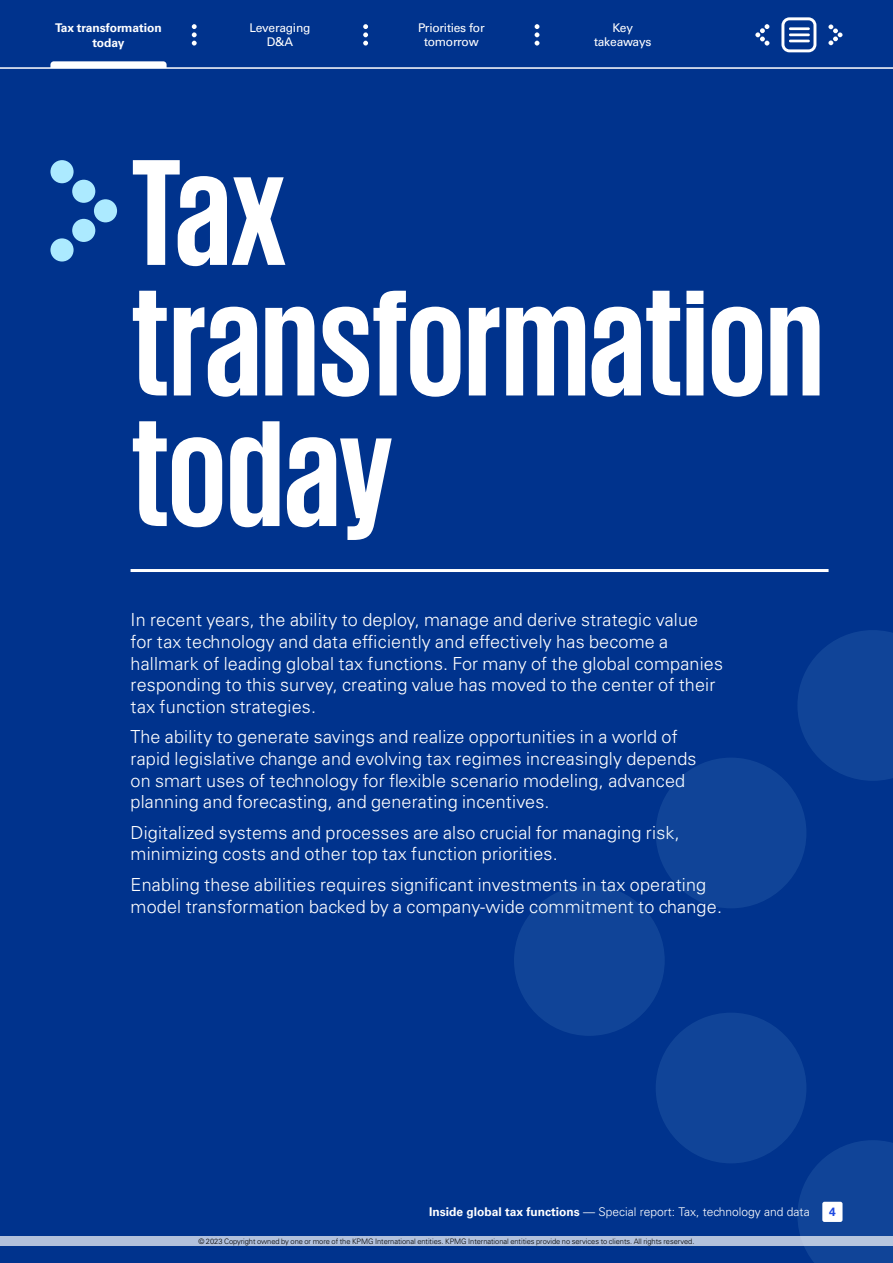
<style>
.page{position:relative;width:893px;height:1263px;background:#00338d}
.page>*{position:absolute;margin:0;border:0;box-sizing:border-box;transform-origin:0 0}
.t1{font:700 154.5px/130.5px "KPMG";color:#fff}
.t2{font:300 18px/21.6px "Univers LT Std";letter-spacing:.01em;color:#fff}
.t3{font:300 12px "Univers LT Std";color:#fff}
.t4{font:12px/14.4px "Univers LT Std";letter-spacing:-.02em;color:#fff;text-align:center}
.t5{font:700 12px/14.4px "Univers LT Std";color:#fff;text-align:center}
.t6{font:700 12px "Univers LT Std";color:#1e49e2}
.t7{font:300 7.5px "Univers LT Std";letter-spacing:-.005em;color:#000}
.s1{font-weight:700}
</style>
<div class="page">
<svg style="left:50px;top:61px;width:117px;height:6px"></svg>
<div style="left:50px;top:160px;width:24px;height:23px;background:#aceaff;border-radius:50%"></div>
<div style="left:72px;top:180px;width:23px;height:23px;background:#aceaff;border-radius:50%"></div>
<div style="left:94px;top:199px;width:23px;height:23px;background:#aceaff;border-radius:50%"></div>
<div style="left:50px;top:238px;width:24px;height:23px;background:#aceaff;border-radius:50%"></div>
<div style="left:72px;top:219px;width:23px;height:23px;background:#aceaff;border-radius:50%"></div>
<svg style="left:798px;top:1140px;width:95px;height:123px;background:#0e4196"></svg>
<div style="left:656px;top:1013px;width:150px;height:150px;background:#104498;border-radius:50%"></div>
<div style="left:514px;top:885px;width:151px;height:151px;background:#104498;border-radius:50%"></div>
<svg style="left:798px;top:630px;width:95px;height:151px"></svg>
<div style="left:656px;top:758px;width:150px;height:150px;background:#104498;border-radius:50%"></div>
<hr style="left:131px;top:569px;width:697px;height:3px;background:#fff">
<div style="left:822px;top:1202px;width:20px;height:20px;background:#fff;border-radius:2px"></div>
<hr style="left:0;top:67px;width:893px;height:2px;background:#fff">
<svg style="left:781px;top:17px;width:35px;height:35px"></svg>
<hr style="left:789px;top:27px;width:21px;height:3px;background:#fff">
<hr style="left:789px;top:34px;width:21px;height:2px;background:#fff">
<hr style="left:789px;top:40px;width:21px;height:2px;background:#fff">
<svg style="left:755px;top:24px;width:14px;height:22px"></svg>
<svg style="left:828px;top:25px;width:14px;height:20px"></svg>
<svg style="left:192px;top:24px;width:5px;height:22px"></svg>
<svg style="left:363px;top:24px;width:5px;height:22px"></svg>
<svg style="left:535px;top:24px;width:4px;height:22px"></svg>
<div style="left:0;top:1236px;width:893px;height:10px;background:#b2c1dc"></div>
<p class="t4" style="left:57px;top:21px;width:27px">Tax t</p>
<p class="t4" style="left:146px;top:21px;width:16px">on</p>
<p class="t4" style="left:249px;top:21px;width:63px">Leveraging<br>D&amp;A</p>
<p class="t4" style="left:418px;top:21px;width:68px">Priorities for tomorrow</p>
<p class="t4" style="left:594px;top:21px;width:59px">Key takeaways</p>
<p class="t5" style="left:55px;top:21px;width:108px">Tax transformation today</p>
<h1 class="t1" style="left:131px;top:143px;width:694px">Tax transformation today</h1>
<p class="t2" style="left:131px;top:609px;width:594px">In recent years, the ability to deploy, manage and derive strategic value for tax technology and data efficiently and effectively has become a hallmark of leading global tax functions. For many of the global companies responding to this survey, creating value has moved to the center of their tax function strategies.</p>
<p class="t2" style="left:131px;top:726px;width:567px">The ability to generate savings and realize opportunities in a world of rapid legislative change and evolving tax regimes increasingly depends on smart uses of technology for flexible scenario modeling, advanced planning and forecasting, and generating incentives.</p>
<p class="t2" style="left:131px;top:822px;width:551px">Digitalized systems and processes are also crucial for managing risk, minimizing costs and other top tax function priorities.</p>
<p class="t2" style="left:131px;top:874px;width:593px">Enabling these abilities requires significant investments in tax operating model transformation backed by a company-wide commitment to change.</p>
<p class="t3" style="left:429px;top:1205px;width:382px"><span class="s1">Inside global tax functions</span> — Special report: Tax, technology and data</p>
<p class="t6" style="left:829px;top:1205px;width:8px">4</p>
<p class="t7" style="left:198px;top:1236px;width:498px">© 2023 Copyright owned by one or more of the KPMG International entities. KPMG International entities provide no services to clients. All rights reserved.</p>
</div>
